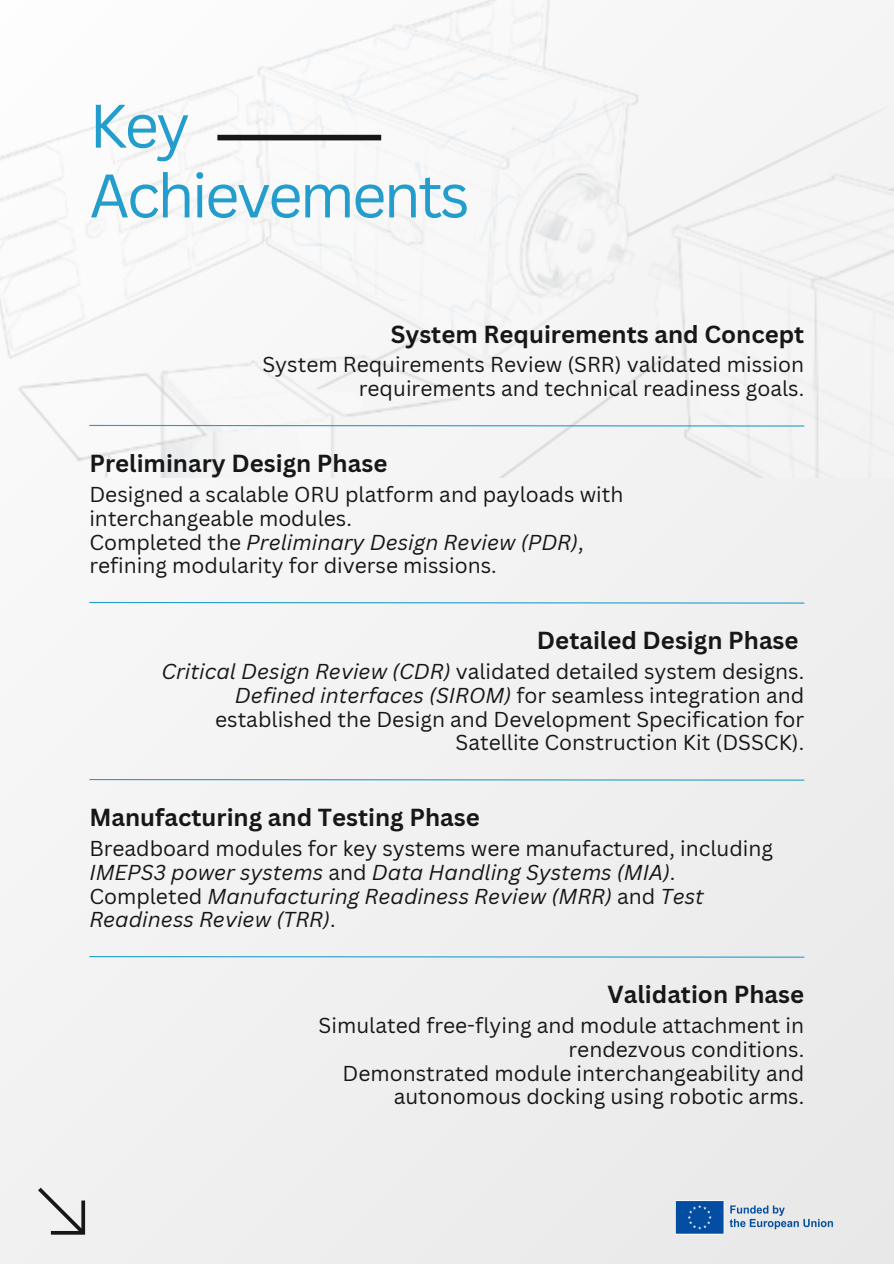
<style>
.page{position:relative;width:894px;height:1264px;background:#fff}
.page>*{position:absolute;margin:0;border:0;box-sizing:border-box;transform-origin:0 0}
.t1{font:60px/69.8px "Canva Sans";letter-spacing:-.045em;color:#239dcc}
.t2{font:700 24px "Canva Sans";color:#171717}
.t3{font:21px/23.7px "Canva Sans";color:#171717;text-align:right}
.t4{font:italic 21px/23.7px "Canva Sans";color:#171717}
.s1{font-style:italic}
.s2{font-style:normal}
</style>
<div class="page">
<div style="left:0;top:0;width:893px;height:1263px;background:#f0f0f0"></div>
<img style="left:0;top:0;width:893px;height:477px">
<svg style="left:88px;top:424px;width:717px;height:3px"></svg>
<svg style="left:38px;top:1187px;width:47px;height:47px"></svg>
<img style="left:675px;top:1201px;width:159px;height:33px">
<div style="left:217px;top:135px;width:164px;height:5px;background:#171717"></div>
<svg style="left:89px;top:602px;width:716px;height:2px"></svg>
<svg style="left:89px;top:779px;width:716px;height:2px"></svg>
<svg style="left:89px;top:956px;width:716px;height:2px"></svg>
<p class="t1" style="left:89px;top:89px;width:382px">Key<br>Achievements</p>
<h1 class="t2" style="left:390px;top:317px;width:415px">System Requirements and Concept</h1>
<p class="t3" style="left:262px;top:352px;width:543px">System Requirements Review (SRR) validated mission requirements and technical readiness goals.</p>
<h2 class="t2" style="left:89px;top:446px;width:299px">Preliminary Design Phase</h2>
<p class="t3" style="left:89px;top:482px;width:535px;text-align:left">Designed a scalable ORU platform and payloads with interchangeable modules.</p>
<p class="t3" style="left:89px;top:529px;width:495px;text-align:left">Completed the <span class="s1">Preliminary Design Review (PDR)</span>, refining modularity for diverse missions.</p>
<h2 class="t2" style="left:537px;top:623px;width:263px">Detailed Design Phase</h2>
<p class="t3" style="left:161px;top:659px;width:644px"><span class="s1">Critical Design Review (CDR)</span> validated detailed system designs.</p>
<p class="t3" style="left:215px;top:683px;width:590px"><span class="s1">Defined interfaces (SIROM)</span> for seamless integration and established the Design and Development Specification for<br>Satellite Construction Kit (DSSCK).</p>
<p class="t2" style="left:89px;top:800px;width:392px">Manufacturing and Testing Phase</p>
<h2 class="t3" style="left:89px;top:836px;width:685px;text-align:left">Breadboard modules for key systems were manufactured, including<br><span class="s1">IMEPS3 power systems</span> and <span class="s1">Data Handling Systems (MIA)</span>.</h2>
<p class="t4" style="left:89px;top:883px;width:616px"><span class="s2">Completed</span> Manufacturing Readiness Review (MRR) <span class="s2">and</span> Test<br>Readiness Review (TRR)<span class="s2">.</span></p>
<p class="t2" style="left:607px;top:977px;width:198px">Validation Phase</p>
<p class="t3" style="left:318px;top:1013px;width:487px">Simulated free-flying and module attachment in rendezvous conditions.</p>
<h2 class="t3" style="left:342px;top:1060px;width:463px">Demonstrated module interchangeability and autonomous docking using robotic arms.</h2>
</div>
